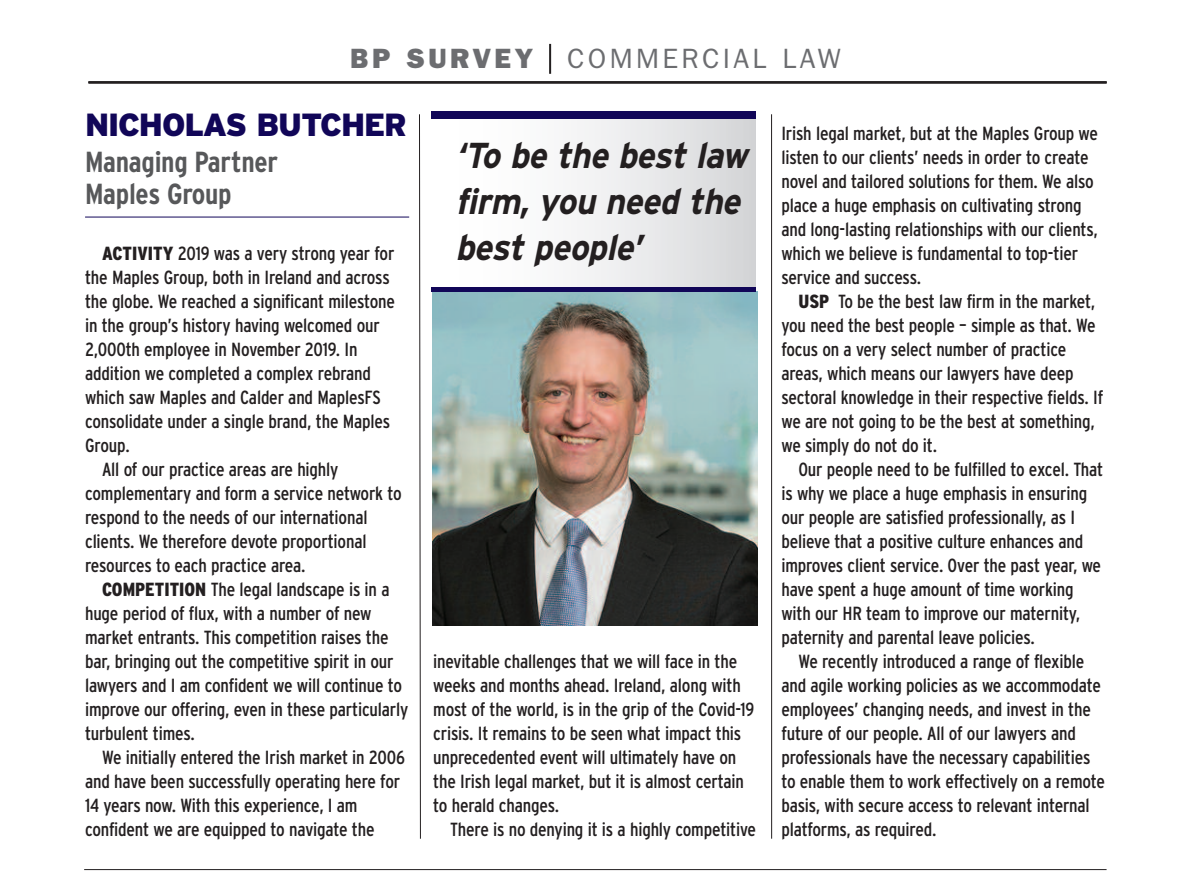
<style>
.page{position:relative;width:1191px;height:892px;background:#fff}
.page>*{position:absolute;margin:0;border:0;box-sizing:border-box;transform-origin:0 0}
.t1{font:italic 700 36px/46px "Interstate";color:#231f20;scale:.95 1}
.t2{font:900 32px "Interstate";letter-spacing:-.035em;color:#110658}
.t3{font:700 condensed 29px/32px "Interstate";letter-spacing:-.01em;color:#57585a}
.t4{font:28px "Franklin Gothic";letter-spacing:.12em;color:#6c6d70}
.t5{font:condensed 19px/24px "Interstate";letter-spacing:-.01em;color:#231f20}
.s1{font-weight:800}
.s2{font-weight:900}
</style>
<div class="page">
<hr style="left:85px;top:217px;width:324px;height:1px;background:#110658">
<hr style="left:88px;top:81px;width:1018px;height:2px;background:#231f20">
<svg style="left:419px;top:114px;width:2px;height:725px"></svg>
<hr style="left:84px;top:869px;width:1022px;height:1px;background:#231f20">
<hr style="left:549px;top:44px;width:2px;height:30px;background:#231f20">
<hr style="left:771px;top:114px;width:1px;height:724px;background:#231f20">
<img style="left:433px;top:292px;width:324px;height:333px">
<div style="left:455px;top:115px;width:300px;height:174px;background:linear-gradient(to right,#fff,#d8d9db)"></div>
<div style="left:431px;top:287px;width:325px;height:5px;background:#110658"></div>
<div style="left:431px;top:111px;width:325px;height:8px;background:#110658"></div>
<h3 class="t4" style="left:350px;top:49px;width:492px"><span class="s1">BP SURVEY</span> COMMERCIAL LAW</h3>
<h2 class="t2" style="left:85px;top:106px;width:324px">NICHOLAS BUTCHER</h2>
<h3 class="t3" style="left:85px;top:146px;width:194px">Managing Partner<br>Maples Group</h3>
<p class="t5" style="left:102px;top:241px;width:294px"><span class="s2">ACTIVITY</span> 2019 was a very strong year for</p>
<p class="t5" style="left:85px;top:265px;width:306px">the Maples Group, both in Ireland and across</p>
<p class="t5" style="left:85px;top:289px;width:311px">the globe. We reached a significant milestone</p>
<p class="t5" style="left:85px;top:313px;width:296px">in the group’s history having welcomed our</p>
<p class="t5" style="left:85px;top:337px;width:274px">2,000th employee in November 2019. In</p>
<p class="t5" style="left:85px;top:361px;width:287px">addition we completed a complex rebrand</p>
<p class="t5" style="left:85px;top:385px;width:297px">which saw Maples and Calder and MaplesFS</p>
<p class="t5" style="left:85px;top:409px;width:307px">consolidate under a single brand, the Maples</p>
<p class="t5" style="left:85px;top:433px;width:46px">Group.</p>
<p class="t5" style="left:102px;top:457px;width:238px">All of our practice areas are highly</p>
<p class="t5" style="left:85px;top:481px;width:318px">complementary and form a service network to</p>
<p class="t5" style="left:85px;top:505px;width:284px">respond to the needs of our international</p>
<p class="t5" style="left:85px;top:529px;width:283px">clients. We therefore devote proportional</p>
<p class="t5" style="left:85px;top:553px;width:222px">resources to each practice area.</p>
<p class="t5" style="left:102px;top:577px;width:289px"><span class="s2">COMPETITION</span> The legal landscape is in a</p>
<p class="t5" style="left:85px;top:601px;width:288px">huge period of flux, with a number of new</p>
<p class="t5" style="left:85px;top:625px;width:305px">market entrants. This competition raises the</p>
<p class="t5" style="left:85px;top:649px;width:310px">bar, bringing out the competitive spirit in our</p>
<p class="t5" style="left:85px;top:673px;width:318px">lawyers and I am confident we will continue to</p>
<p class="t5" style="left:85px;top:697px;width:325px">improve our offering, even in these particularly</p>
<p class="t5" style="left:85px;top:721px;width:111px">turbulent times.</p>
<p class="t5" style="left:102px;top:745px;width:304px">We initially entered the Irish market in 2006</p>
<p class="t5" style="left:85px;top:769px;width:317px">and have been successfully operating here for</p>
<p class="t5" style="left:85px;top:793px;width:274px">14 years now. With this experience, I am</p>
<p class="t5" style="left:85px;top:817px;width:291px">confident we are equipped to navigate the</p>
<h1 class="t1" style="left:455px;top:132px;width:315px">‘To be the best law firm, you need the best people’</h1>
<p class="t5" style="left:433px;top:649px;width:323px">inevitable challenges that we will face in the weeks and months ahead. Ireland, along with most of the world, is in the grip of the Covid-19 crisis. It remains to be seen what impact this unprecedented event will ultimately have on the Irish legal market, but it is almost certain to herald changes.</p>
<p class="t5" style="left:450px;top:817px;width:307px">There is no denying it is a highly competitive</p>
<p class="t5" style="left:781px;top:121px;width:318px">Irish legal market, but at the Maples Group we listen to our clients’ needs in order to create novel and tailored solutions for them. We also place a huge emphasis on cultivating strong and long-lasting relationships with our clients, which we believe is fundamental to top-tier service and success.</p>
<p class="t5" style="left:781px;top:289px;width:323px;text-indent:17px"><span class="s2">USP</span> To be the best law firm in the market, you need the best people – simple as that. We focus on a very select number of practice areas, which means our lawyers have deep sectoral knowledge in their respective fields. If we are not going to be the best at something, we simply do not do it.</p>
<p class="t5" style="left:781px;top:457px;width:323px;text-indent:17px">Our people need to be fulfilled to excel. That is why we place a huge emphasis in ensuring our people are satisfied professionally, as I believe that a positive culture enhances and improves client service. Over the past year, we have spent a huge amount of time working with our HR team to improve our maternity, paternity and parental leave policies.</p>
<p class="t5" style="left:781px;top:649px;width:325px;text-indent:17px">We recently introduced a range of flexible and agile working policies as we accommodate employees’ changing needs, and invest in the future of our people. All of our lawyers and professionals have the necessary capabilities to enable them to work effectively on a remote basis, with secure access to relevant internal platforms, as required.</p>
</div>
